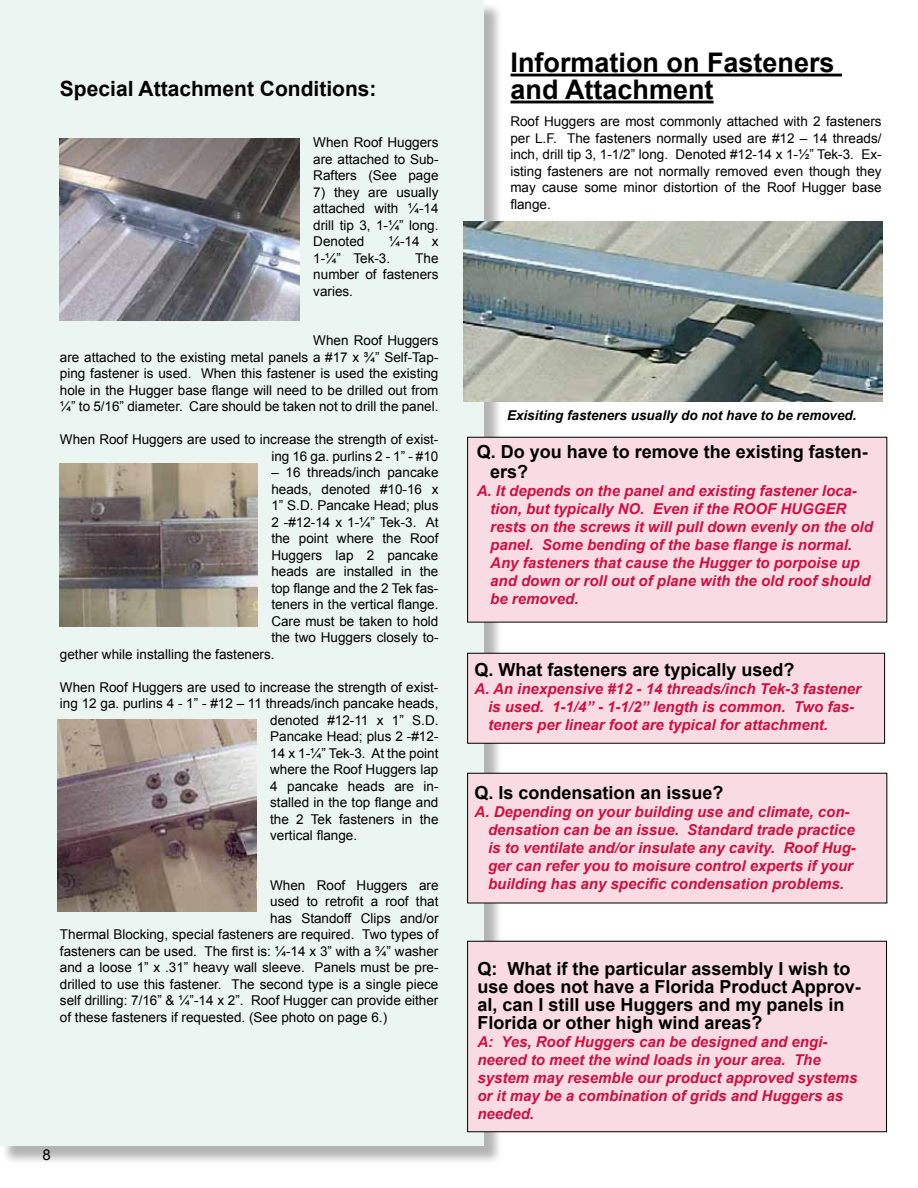
<style>
.page{position:relative;width:918px;height:1188px;background:#fff}
.page>*{position:absolute;margin:0;border:0;box-sizing:border-box;transform-origin:0 0}
.t1{font:700 27px/27px "Arial";color:#000}
.t2{font:700 21px "Arial";color:#000}
.t3{font:700 18px/18px "Arial";color:#000}
.t4{font:italic 700 15px/18px "Arial";color:#ce1141}
.t5{font:15px "Arial";color:#000}
.t6{font:13.5px/16.5px "Arial";color:#000;text-align:justify}
.t7{font:italic 700 13.5px "Arial";color:#000}
</style>
<div class="page">
<div style="left:1px;top:2px;width:501px;height:1163px;background:#000;opacity:.3"></div>
<div style="left:0;top:0;width:484px;height:1146px;background:#ebf5f2"></div>
<div style="left:468px;top:653px;width:417px;height:90px;background:#f8dbe3"></div>
<div style="left:468px;top:773px;width:419px;height:130px;background:#f8dbe3"></div>
<div style="left:468px;top:437px;width:419px;height:185px;background:#f8dbe3"></div>
<hr style="left:511px;top:74px;width:331px;height:2px;background:#000">
<hr style="left:511px;top:101px;width:203px;height:2px;background:#000">
<img style="left:464px;top:221px;width:418px;height:181px">
<img style="left:58px;top:720px;width:199px;height:191px">
<img style="left:60px;top:464px;width:198px;height:162px">
<img style="left:60px;top:138px;width:240px;height:183px">
<div style="left:468px;top:941px;width:419px;height:191px;background:#f8dbe3"></div>
<div style="left:467px;top:941px;width:420px;height:191px;border:1px solid #000"></div>
<h2 class="t2" style="left:60px;top:75px;width:318px">Special Attachment Conditions:</h2>
<p class="t6" style="left:313px;top:135px;width:127px">When Roof Huggers are attached to Sub-Rafters (See page</p>
<p class="t6" style="left:313px;top:184px;width:127px">7) they are usually attached with ¼-14 drill tip 3, 1-¼” long.<br>Denoted</p>
<p class="t6" style="left:313px;top:234px;width:127px;text-indent:75px">¼-14 x<br>1-¼” Tek-3.</p>
<p class="t6" style="left:313px;top:250px;width:127px;text-indent:102px">The number of fasteners varies.</p>
<p class="t6" style="left:60px;top:333px;width:380px;text-indent:253px">When Roof Huggers are attached to the existing metal panels a #17 x ¾” Self-Tap&shy;ping fastener is used. When this fastener is used the existing hole in the Hugger base flange will need to be drilled out from ¼” to 5/16” diameter. Care should be taken not to drill the panel.</p>
<p class="t6" style="left:60px;top:432px;width:380px;text-align:right">When Roof Huggers are used to increase the strength of exist&shy;ing 16 ga. purlins 2 - 1” - #10</p>
<p class="t6" style="left:271px;top:465px;width:169px">– 16 threads/inch pancake</p>
<p class="t6" style="left:271px;top:481px;width:169px">heads, denoted #10-16 x</p>
<p class="t6" style="left:271px;top:498px;width:169px">1” S.D. Pancake Head; plus</p>
<p class="t6" style="left:271px;top:514px;width:169px">2 -#12-14 x 1-¼” Tek-3. At</p>
<p class="t6" style="left:271px;top:531px;width:169px">the point where the Roof</p>
<p class="t6" style="left:271px;top:547px;width:169px">Huggers lap 2 pancake</p>
<p class="t6" style="left:271px;top:564px;width:169px">heads are installed in the</p>
<p class="t6" style="left:271px;top:580px;width:169px">top flange and the 2 Tek fas-</p>
<p class="t6" style="left:271px;top:597px;width:169px">teners in the vertical flange.</p>
<p class="t6" style="left:271px;top:613px;width:169px">Care must be taken to hold</p>
<p class="t6" style="left:271px;top:630px;width:169px">the two Huggers closely to-</p>
<p class="t6" style="left:60px;top:646px;width:216px">gether while installing the fasteners.</p>
<p class="t6" style="left:60px;top:679px;width:380px">When Roof Huggers are used to increase the strength of exist-</p>
<p class="t6" style="left:60px;top:696px;width:380px">ing 12 ga. purlins 4 - 1” - #12 – 11 threads/inch pancake heads,</p>
<p class="t6" style="left:270px;top:712px;width:170px">denoted #12-11 x 1” S.D.</p>
<p class="t6" style="left:270px;top:729px;width:170px">Pancake Head; plus 2 -#12-</p>
<p class="t6" style="left:270px;top:745px;width:170px">14 x 1-¼” Tek-3. At the point</p>
<p class="t6" style="left:270px;top:762px;width:170px">where the Roof Huggers lap</p>
<p class="t6" style="left:270px;top:778px;width:170px">4 pancake heads are in-</p>
<p class="t6" style="left:270px;top:795px;width:170px">stalled in the top flange and</p>
<p class="t6" style="left:270px;top:811px;width:170px">the 2 Tek fasteners in the</p>
<p class="t6" style="left:270px;top:827px;width:89px">vertical flange.</p>
<p class="t6" style="left:270px;top:877px;width:170px">When Roof Huggers are</p>
<p class="t6" style="left:270px;top:893px;width:170px">used to retrofit a roof that</p>
<p class="t6" style="left:270px;top:910px;width:170px">has Standoff Clips and/or</p>
<p class="t6" style="left:60px;top:926px;width:380px">Thermal Blocking, special fasteners are required. Two types of</p>
<p class="t6" style="left:60px;top:943px;width:380px">fasteners can be used. The first is: ¼-14 x 3” with a ¾” washer</p>
<p class="t6" style="left:60px;top:959px;width:380px">and a loose 1” x .31” heavy wall sleeve. Panels must be pre-</p>
<p class="t6" style="left:60px;top:976px;width:380px">drilled to use this fastener. The second type is a single piece</p>
<p class="t6" style="left:60px;top:992px;width:380px">self drilling: 7/16” &amp; ¼”-14 x 2”. Roof Hugger can provide either</p>
<p class="t6" style="left:60px;top:1009px;width:329px">of these fasteners if requested. (See photo on page 6.)</p>
<p class="t5" style="left:42px;top:1145px;width:10px">8</p>
<h1 class="t1" style="left:511px;top:50px;width:326px">Information on Fasteners and Attachment</h1>
<p class="t6" style="left:510px;top:113px;width:373px">Roof Huggers are most commonly attached with 2 fasteners per L.F. The fasteners normally used are #12 – 14 threads/ inch, drill tip 3, 1-1/2” long. Denoted #12-14 x 1-½” Tek-3. Ex&shy;isting fasteners are not normally removed even though they may cause some minor distortion of the Roof Hugger base flange.</p>
<p class="t7" style="left:507px;top:407px;width:351px">Exisiting fasteners usually do not have to be removed.</p>
<h3 class="t3" style="left:490px;top:442px;width:379px;line-height:20.2px;text-indent:-14px">Q. Do you have to remove the existing fasten&shy;ers?</h3>
<p class="t4" style="left:490px;top:482px;width:384px;text-indent:-14px">A. It depends on the panel and existing fastener loca&shy;tion, but typically NO. Even if the ROOF HUGGER rests on the screws it will pull down evenly on the old panel. Some bending of the base flange is normal.<br>Any fasteners that cause the Hugger to porpoise up and down or roll out of plane with the old roof should be removed.</p>
<h3 class="t3" style="left:475px;top:661px;width:322px">Q. What fasteners are typically used?</h3>
<p class="t4" style="left:488px;top:680px;width:375px;text-indent:-14px">A. An inexpensive #12 - 14 threads/inch Tek-3 fastener is used. 1-1/4” - 1-1/2” length is common. Two fas&shy;teners per linear foot are typical for attachment.</p>
<h3 class="t3" style="left:475px;top:785px;width:251px">Q. Is condensation an issue?</h3>
<p class="t4" style="left:488px;top:804px;width:369px;text-indent:-14px">A. Depending on your building use and climate, con&shy;densation can be an issue. Standard trade practice is to ventilate and/or insulate any cavity. Roof Hug&shy;ger can refer you to moisure control experts if your building has any specific condensation problems.</p>
<h3 class="t3" style="left:477px;top:961px;width:385px">Q: What if the particular assembly I wish to use does not have a Florida Product Approv&shy;al, can I still use Huggers and my panels in Florida or other high wind areas?</h3>
<p class="t4" style="left:477px;top:1034px;width:382px">A: Yes, Roof Huggers can be designed and engi&shy;neered to meet the wind loads in your area. The system may resemble our product approved systems or it may be a combination of grids and Huggers as needed.</p>
</div>
